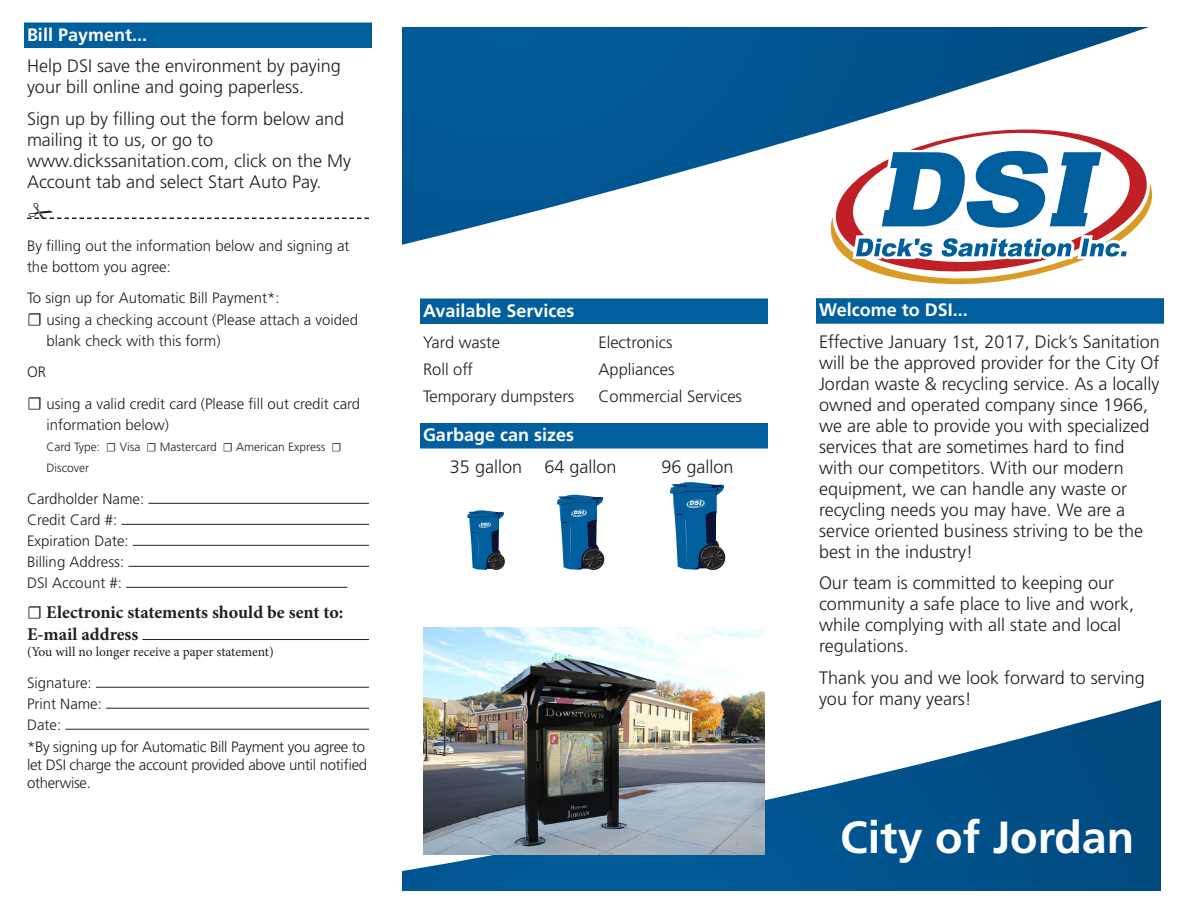
<style>
.page{position:relative;width:1188px;height:918px;background:#fff}
.page>*{position:absolute;margin:0;border:0;box-sizing:border-box;transform-origin:0 0}
.City_name_header{font:700 45px "Frutiger LT Std";color:#fff}
.text{font:300 18px/21px "Frutiger LT Std";color:#231f20}
.t1{font:700 18px "Frutiger LT Std";color:#fff}
.t2{font:700 18px/21.6px "Minion Pro";color:#231f20}
.text-2{font:300 16.5px "Frutiger LT Std";color:#231f20}
.Order_form_text{font:300 15px/21px "Frutiger LT Std";color:#231f20}
.Text_10pt{font:300 15px/18px "Frutiger LT Std";letter-spacing:-.02em;color:#231f20}
.t3{font:13.5px "Minion Pro";letter-spacing:-.005em;color:#231f20}
.Order_form_text-2{font:300 12px/21px "Frutiger LT Std";color:#231f20}
.s1{font-family:"Minion Pro";font-weight:400;font-size:18px}
.s2{font-family:"Minion Pro";font-weight:400}
.s3{font-weight:400}
</style>
<div class="page">
<svg style="left:402px;top:700px;width:759px;height:191px"></svg>
<svg style="left:402px;top:27px;width:747px;height:218px"></svg>
<div style="left:420px;top:298px;width:348px;height:26px;background:#015f9e"></div>
<div style="left:420px;top:423px;width:348px;height:25px;background:#015f9e"></div>
<svg style="left:467px;top:510px;width:37px;height:60px"></svg>
<svg style="left:557px;top:495px;width:47px;height:75px"></svg>
<svg style="left:670px;top:482px;width:55px;height:88px"></svg>
<div style="left:816px;top:298px;width:348px;height:26px;background:#015f9e"></div>
<svg style="left:818px;top:122px;width:343px;height:177px"></svg>
<div style="left:24px;top:22px;width:348px;height:26px;background:#015f9e"></div>
<hr style="left:148px;top:503px;width:221px;height:1px;background:#231f20">
<hr style="left:121px;top:524px;width:248px;height:1px;background:#231f20">
<hr style="left:133px;top:545px;width:236px;height:1px;background:#231f20">
<hr style="left:128px;top:566px;width:241px;height:1px;background:#231f20">
<hr style="left:126px;top:587px;width:221px;height:1px;background:#231f20">
<hr style="left:142px;top:639px;width:227px;height:1px;background:#231f20">
<hr style="left:96px;top:687px;width:273px;height:1px;background:#231f20">
<hr style="left:106px;top:708px;width:263px;height:1px;background:#231f20">
<hr style="left:65px;top:729px;width:304px;height:1px;background:#231f20">
<img style="left:423px;top:627px;width:342px;height:228px">
<svg style="left:27px;top:217px;width:342px;height:2px"></svg>
<p class="t1" style="left:27px;top:24px;width:122px">Bill Payment...</p>
<p class="text" style="left:27px;top:56px;width:315px">Help DSI save the environment by paying your bill online and going paperless.</p>
<p class="text" style="left:27px;top:108px;width:326px">Sign up by filling out the form below and mailing it to us, or go to www.dickssanitation.com, click on the My Account tab and select Start Auto Pay.</p>
<p class="Order_form_text" style="left:27px;top:235px;width:324px">By filling out the information below and signing at the bottom you agree:</p>
<p class="Order_form_text" style="left:27px;top:288px;width:254px">To sign up for Automatic Bill Payment*:</p>
<p class="Order_form_text" style="left:27px;top:309px;width:333px"><span class="s1">☐</span> using a checking account (Please attach a voided</p>
<p class="Order_form_text" style="left:46px;top:330px;width:176px">blank check with this form)</p>
<p class="Order_form_text" style="left:27px;top:362px;width:21px">OR</p>
<p class="Order_form_text" style="left:46px;top:394px;width:315px;text-indent:-19px"><span class="s1">☐</span> using a valid credit card (Please fill out credit card information below)</p>
<p class="Order_form_text-2" style="left:46px;top:437px;width:297px">Card Type: <span class="s2">☐</span> Visa <span class="s2">☐</span> Mastercard <span class="s2">☐</span> American Express <span class="s2">☐<br></span>Discover</p>
<p class="Order_form_text" style="left:27px;top:488px;width:119px">Cardholder Name:<br>Credit Card #:<br>Expiration Date:<br>Billing Address:<br>DSI Account #:</p>
<p class="t2" style="left:27px;top:602px;width:318px"><span class="s3">☐</span> Electronic statements should be sent to:<br>E-mail address</p>
<p class="t3" style="left:27px;top:643px;width:248px">(You will no longer receive a paper statement)</p>
<p class="Order_form_text" style="left:27px;top:672px;width:76px">Signature:<br>Print Name:<br>Date:</p>
<p class="Text_10pt" style="left:27px;top:738px;width:342px">*By signing up for Automatic Bill Payment you agree to let DSI charge the account provided above until notified otherwise.</p>
<p class="t1" style="left:423px;top:300px;width:153px">Available Services</p>
<p class="text-2" style="left:423px;top:333px;width:79px">Yard waste</p>
<p class="text-2" style="left:423px;top:360px;width:52px">Roll off</p>
<p class="text-2" style="left:423px;top:387px;width:153px">Temporary dumpsters</p>
<p class="text-2" style="left:598px;top:333px;width:75px">Electronics</p>
<p class="text-2" style="left:598px;top:360px;width:78px">Appliances</p>
<p class="text-2" style="left:598px;top:387px;width:145px">Commercial Services</p>
<p class="t1" style="left:423px;top:424px;width:153px">Garbage can sizes</p>
<p class="text" style="left:450px;top:456px;width:168px">35 gallon 64 gallon</p>
<p class="text" style="left:661px;top:456px;width:74px">96 gallon</p>
<p class="t1" style="left:819px;top:299px;width:150px">Welcome to DSI...</p>
<p class="text" style="left:819px;top:331px;width:342px">Effective January 1st, 2017, Dick’s Sanitation will be the approved provider for the City Of Jordan waste &amp; recycling service. As a locally owned and operated company since 1966, we are able to provide you with specialized services that are sometimes hard to find with our competitors. With our modern equipment, we can handle any waste or recycling needs you may have. We are a service oriented business striving to be the best in the industry!</p>
<p class="text" style="left:819px;top:573px;width:317px">Our team is committed to keeping our community a safe place to live and work, while complying with all state and local regulations.</p>
<p class="text" style="left:819px;top:667px;width:327px">Thank you and we look forward to serving you for many years!</p>
<p class="City_name_header" style="left:840px;top:811px;width:296px">City of Jordan</p>
</div>
